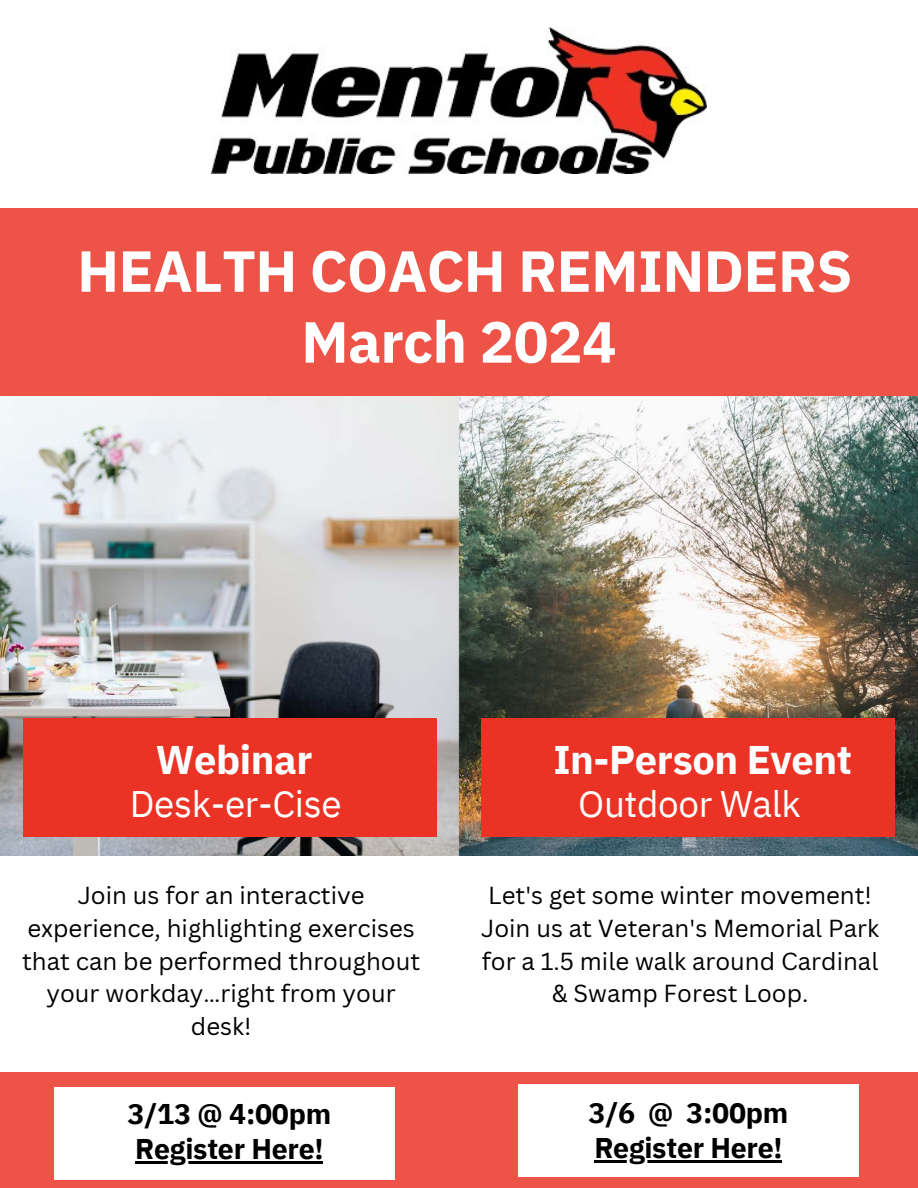
<style>
.page{position:relative;width:918px;height:1188px;background:#fff}
.page>*{position:absolute;margin:0;border:0;box-sizing:border-box;transform-origin:0 0}
.t1{font:700 57.9px/70.8px "IBM Plex Sans";letter-spacing:-.01em;color:#fff;text-align:center}
.t2{font:700 39.9px "IBM Plex Sans";letter-spacing:-.01em;color:#fff}
.t3{font:36.9px "IBM Plex Sans";letter-spacing:-.01em;color:#fff}
.t4{font:700 28.5px/34.8px "IBM Plex Sans";letter-spacing:-.01em;color:#000}
.t5{font:24px/32.7px "Canva Sans";color:#000;text-align:center}
</style>
<div class="page">
<img style="left:212px;top:27px;width:495px;height:146px">
<div style="left:0;top:208px;width:918px;height:189px;background:#ee5348"></div>
<div style="left:0;top:1072px;width:918px;height:116px;background:#ee5348"></div>
<div style="left:518px;top:1084px;width:341px;height:93px;background:#fff"></div>
<img style="left:0;top:397px;width:918px;height:459px">
<div style="left:23px;top:719px;width:414px;height:118px;background:#eb3325"></div>
<div style="left:482px;top:719px;width:413px;height:118px;background:#eb3325"></div>
<div style="left:54px;top:1087px;width:340px;height:93px;background:#fff"></div>
<hr style="left:135px;top:1161px;width:188px;height:2px;background:#000">
<hr style="left:594px;top:1161px;width:188px;height:2px;background:#000">
<p class="t1" style="left:77px;top:235px;width:777px">HEALTH COACH REMINDERS<br>March 2024</p>
<h2 class="t2" style="left:156px;top:733px;width:158px">Webinar</h2>
<h3 class="t2" style="left:553px;top:733px;width:300px">In-Person Event</h3>
<p class="t3" style="left:130px;top:780px;width:213px">Desk-er-Cise</p>
<p class="t3" style="left:578px;top:780px;width:224px">Outdoor Walk</p>
<h2 class="t5" style="left:22px;top:879px;width:400px">Join us for an interactive experience, highlighting exercises that can be performed throughout your workday…right from your desk!</h2>
<h3 class="t5" style="left:481px;top:879px;width:399px">Let's get some winter movement!<br>Join us at Veteran's Memorial Park for a 1.5 mile walk around Cardinal &amp; Swamp Forest Loop.</h3>
<h4 class="t4" style="left:128px;top:1096px;width:205px">3/13 @ 4:00pm</h4>
<h4 class="t4" style="left:135px;top:1131px;width:190px">Register Here!</h4>
<p class="t4" style="left:589px;top:1095px;width:201px">3/6 @ 3:00pm<br>Register Here!</p>
</div>
